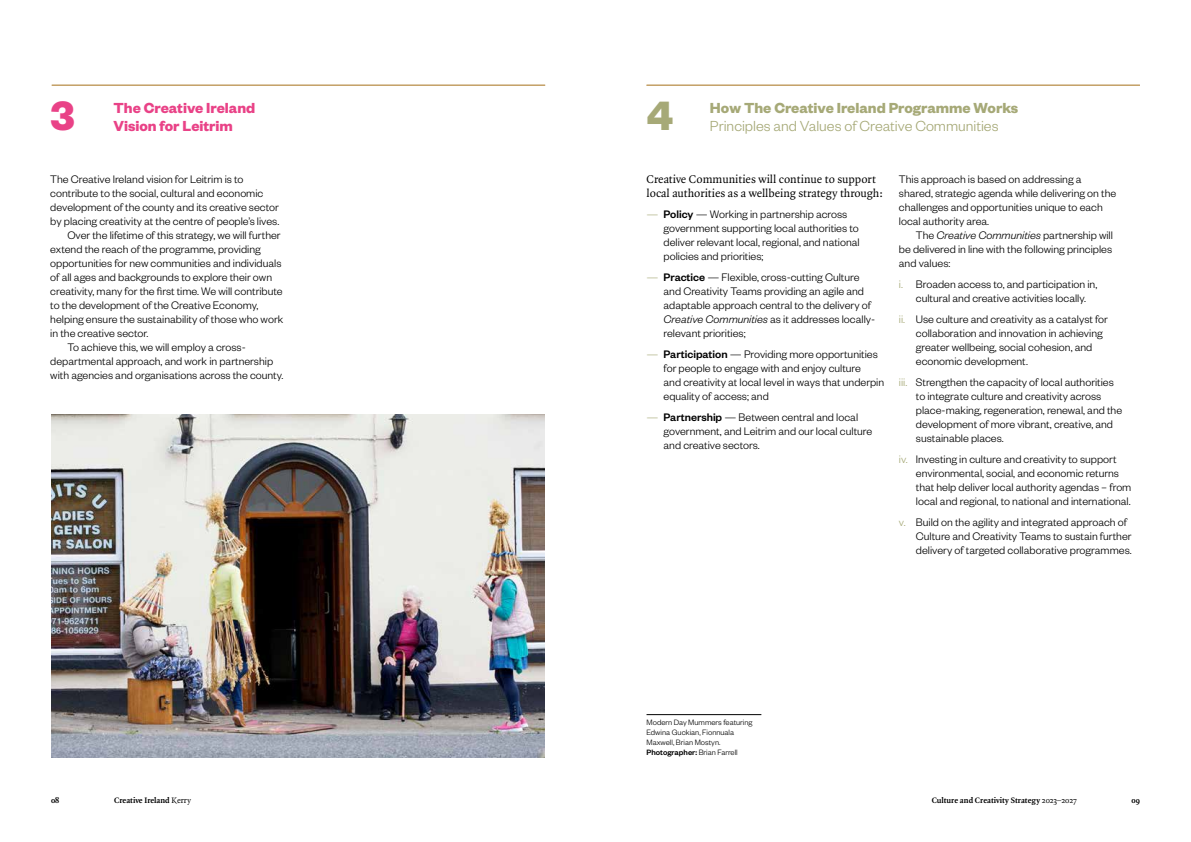
<style>
.page{position:relative;width:1191px;height:842px;background:#fff}
.page>*{position:absolute;margin:0;border:0;box-sizing:border-box;transform-origin:0 0}
.t1{font:700 45px "Founders Grotesk";color:#e94287}
.t2{font:700 45px "Founders Grotesk";color:#a6a977}
.t3{font:300 16px "Founders Grotesk";color:#a6a977}
.t4{font:700 16px "Founders Grotesk";color:#a6a977}
.t5{font:700 16px/18px "Founders Grotesk";color:#e94287}
.t6{font:300 12px/14px "Founders Grotesk";color:#000}
.t7{font:12px/14px "Quadraat OT";color:#000}
.t8{font:300 8.5px/10.2px "Founders Grotesk";color:#000}
.t9{font:700 8.5px "Quadraat OT";color:#000}
.s1{color:#a6a977}
.s2{font-weight:500}
.s3{font-style:italic}
.s4{font-weight:400}
</style>
<div class="page">
<hr style="left:646px;top:85px;width:494px;height:1px;background:#c09a5d">
<hr style="left:52px;top:85px;width:493px;height:1px;background:#c09a5d">
<hr style="left:646px;top:714px;width:115px;height:1px;background:#000">
<img style="left:51px;top:414px;width:493px;height:343px">
<h1 class="t1" style="left:50px;top:87px;width:26px">3</h1>
<h1 class="t2" style="left:647px;top:87px;width:28px">4</h1>
<h2 class="t5" style="left:113px;top:98px;width:143px">The Creative Ireland<br>Vision for Leitrim</h2>
<h2 class="t4" style="left:710px;top:98px;width:310px">How The Creative Ireland Programme Works</h2>
<h2 class="t3" style="left:710px;top:116px;width:290px">Principles and Values of Creative Communities</h2>
<p class="t6" style="left:50px;top:172px;width:195px">The Creative Ireland vision for Leitrim is to</p>
<p class="t6" style="left:50px;top:186px;width:214px">contribute to the social, cultural and economic</p>
<p class="t6" style="left:50px;top:200px;width:230px">development of the county and its creative sector</p>
<p class="t6" style="left:50px;top:214px;width:230px">by placing creativity at the centre of people’s lives.</p>
<p class="t6" style="left:67px;top:228px;width:215px">Over the lifetime of this strategy, we will further</p>
<p class="t6" style="left:50px;top:242px;width:212px">extend the reach of the programme, providing</p>
<p class="t6" style="left:50px;top:256px;width:233px">opportunities for new communities and individuals</p>
<p class="t6" style="left:50px;top:270px;width:223px">of all ages and backgrounds to explore their own</p>
<p class="t6" style="left:50px;top:284px;width:234px">creativity, many for the first time. We will contribute</p>
<p class="t6" style="left:50px;top:298px;width:210px">to the development of the Creative Economy,</p>
<p class="t6" style="left:50px;top:312px;width:234px">helping ensure the sustainability of those who work</p>
<p class="t6" style="left:50px;top:326px;width:100px">in the creative sector.</p>
<p class="t6" style="left:67px;top:340px;width:180px">To achieve this, we will employ a cross-</p>
<p class="t6" style="left:50px;top:354px;width:224px">departmental approach, and work in partnership</p>
<p class="t6" style="left:50px;top:368px;width:235px">with agencies and organisations across the county.</p>
<p class="t7" style="left:646px;top:172px;width:238px">Creative Communities will continue to support local authorities as a wellbeing strategy through:</p>
<p class="t6" style="left:663px;top:207px;width:198px;text-indent:-17px"><span class="s1">—</span> <span class="s2">Policy</span> — Working in partnership across government supporting local authorities to deliver relevant local, regional, and national policies and priorities;</p>
<p class="t6" style="left:663px;top:270px;width:213px;text-indent:-17px"><span class="s1">—</span> <span class="s2">Practice</span> — Flexible, cross-cutting Culture and Creativity Teams providing an agile and adaptable approach central to the delivery of <span class="s3">Creative Communities</span> as it addresses locally&shy;relevant priorities;</p>
<p class="t6" style="left:663px;top:347px;width:222px;text-indent:-17px"><span class="s1">—</span> <span class="s2">Participation</span> — Providing more opportunities for people to engage with and enjoy culture<br>and creativity at local level in ways that underpin equality of access; and</p>
<p class="t6" style="left:663px;top:410px;width:210px;text-indent:-17px"><span class="s1">—</span> <span class="s2">Partnership</span> — Between central and local government, and Leitrim and our local culture and creative sectors.</p>
<p class="t6" style="left:899px;top:172px;width:219px">This approach is based on addressing a shared, strategic agenda while delivering on the challenges and opportunities unique to each local authority area.</p>
<p class="t6" style="left:899px;top:228px;width:215px;text-align:justify;text-indent:17px">The <span class="s3">Creative Communities</span> partnership will be delivered in line with the following principles and values:</p>
<p class="t6" style="left:899px;top:277px;width:200px;text-align:center"><span class="s1">i.</span> Broaden access to, and participation in, cultural and creative activities locally.</p>
<p class="t6" style="left:916px;top:312px;width:194px;text-indent:-17px"><span class="s1">ii.</span> Use culture and creativity as a catalyst for collaboration and innovation in achieving greater wellbeing, social cohesion, and economic development.</p>
<p class="t6" style="left:916px;top:375px;width:208px;text-indent:-17px"><span class="s1">iii.</span> Strengthen the capacity of local authorities to integrate culture and creativity across place-making, regeneration, renewal, and the development of more vibrant, creative, and sustainable places.</p>
<p class="t6" style="left:916px;top:452px;width:217px;text-indent:-17px"><span class="s1">iv.</span> Investing in culture and creativity to support environmental, social, and economic returns that help deliver local authority agendas – from local and regional, to national and international.</p>
<p class="t6" style="left:916px;top:515px;width:217px;text-indent:-17px"><span class="s1">v.</span> Build on the agility and integrated approach of<br>Culture and Creativity Teams to sustain further delivery of targeted collaborative programmes.</p>
<p class="t8" style="left:646px;top:716px;width:107px">Modern Day Mummers featuring<br>Edwina Guckian, Fionnuala<br>Maxwell, Brian Mostyn.<br><span class="s2">Photographer:</span> Brian Farrell</p>
<p class="t9" style="left:51px;top:794px;width:10px">08</p>
<p class="t9" style="left:114px;top:794px;width:78px">Creative Ireland <span class="s4">Kerry</span></p>
<p class="t9" style="left:931px;top:794px;width:146px">Culture and Creativity Strategy <span class="s4">2023–2027</span></p>
<p class="t9" style="left:1131px;top:794px;width:10px">09</p>
</div>
